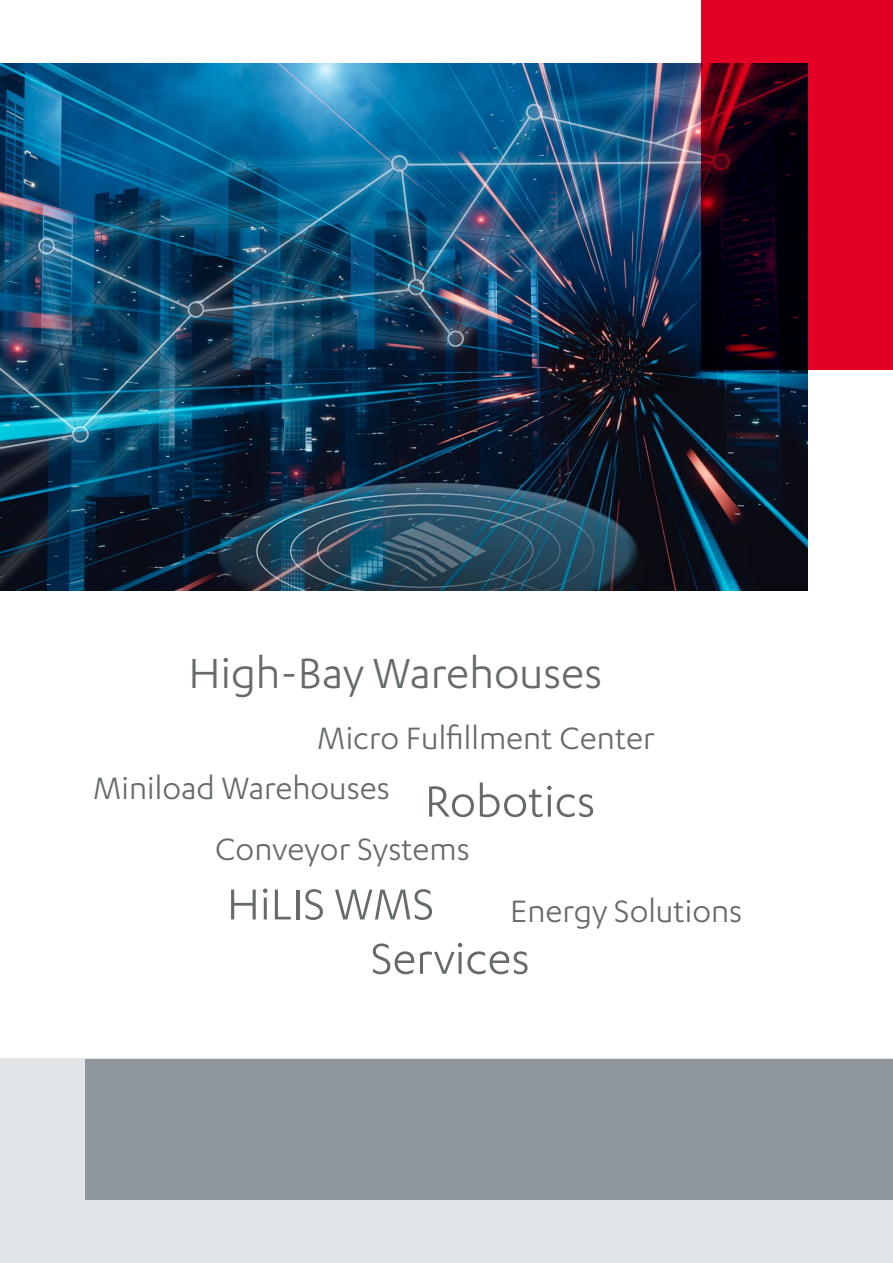
<style>
.page{position:relative;width:893px;height:1263px;background:#fff}
.page>*{position:absolute;margin:0;border:0;box-sizing:border-box;transform-origin:0 0}
.t1{font:50.25px/54.3px "Karbon";color:#656b6d}
.t2{font:48.9px "Karbon";color:#656b6d}
.t3{font:35.85px "Karbon";color:#656b6d}
</style>
<div class="page">
<div style="left:0;top:1059px;width:893px;height:204px;background:#e1e5e7"></div>
<div style="left:85px;top:1059px;width:808px;height:140px;background:#90979c"></div>
<img style="left:0;top:64px;width:808px;height:526px">
<svg style="left:702px;top:0;width:191px;height:370px;fill:#e40024"></svg>
<h2 class="t2" style="left:188px;top:646px;width:415px">High-Bay Warehouses</h2>
<p class="t3" style="left:318px;top:718px;width:339px">Micro Fulfillment Center</p>
<h1 class="t1" style="left:425px;top:773px;width:172px">Robotics</h1>
<p class="t3" style="left:215px;top:829px;width:256px">Conveyor Systems</p>
<p class="t3" style="left:510px;top:891px;width:234px">Energy Solutions</p>
<p class="t3" style="left:94px;top:769px;width:298px">Miniload Warehouses</p>
<h1 class="t1" style="left:371px;top:876px;width:160px;text-indent:-144px">HiLIS WMS<br>Services</h1>
</div>
